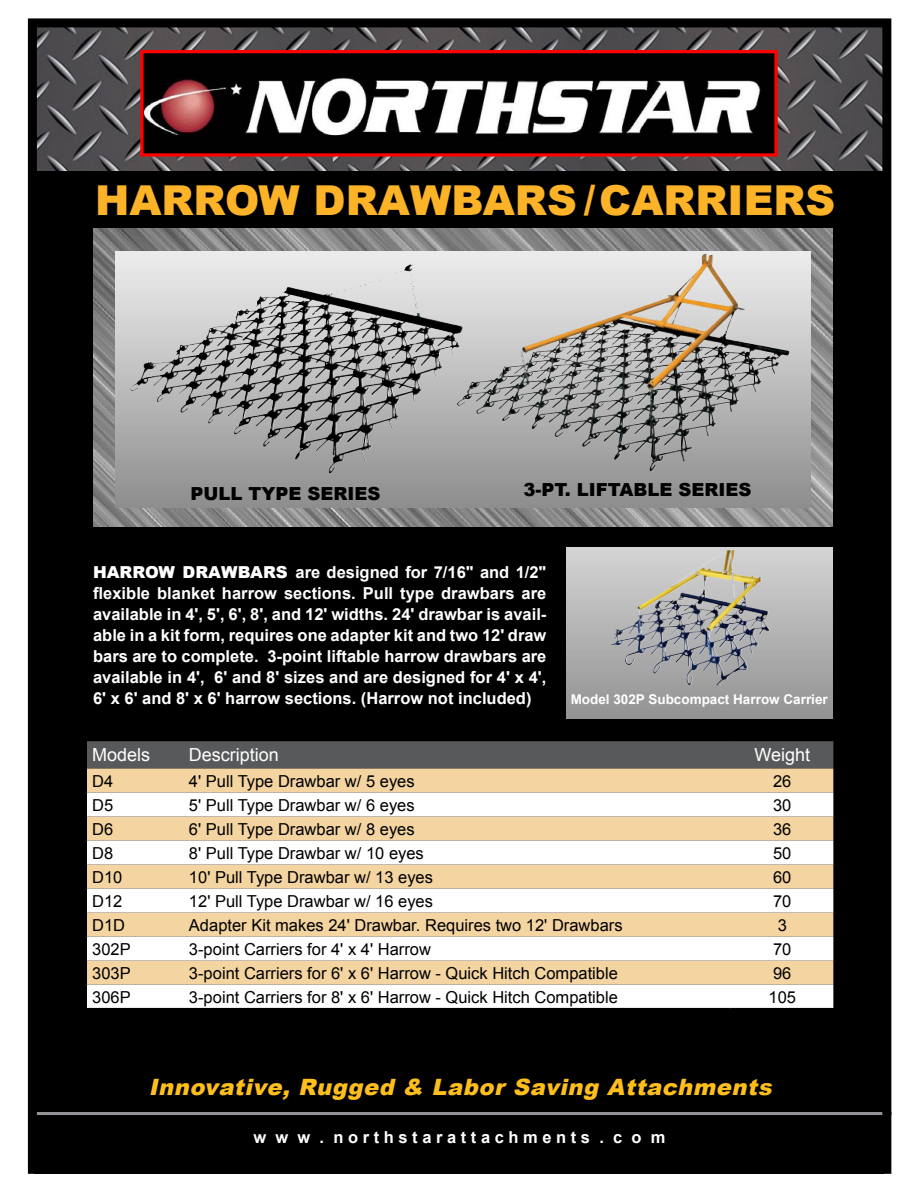
<style>
.page{position:relative;width:918px;height:1188px;background:#fff}
.page>*{position:absolute;margin:0;border:0;box-sizing:border-box;transform-origin:0 0}
.t1{font:900 41.25px "Arial";color:#fcb328}
.t2{font:italic 900 22.5px "Arial";color:#febe1c}
.t3{font:900 18px "Arial";color:#000}
.t4{font:18px "Arial";color:#fff}
.t5{font:16.5px "Arial";color:#000}
.t6{font:700 16.5px/21px "Arial";color:#fff;text-align:justify}
.t7{font:700 13.5px "Arial";color:#fff}
.s1{font-weight:900}
.s2{color:#000}
</style>
<div class="page">
<img style="left:38px;top:28px;width:843px;height:143px">
<div style="left:34px;top:171px;width:849px;height:1003px;background:#000"></div>
<img style="left:93px;top:229px;width:739px;height:297px">
<hr style="left:28px;top:1112px;width:864px;height:3px;background:#939598">
<img style="left:115px;top:251px;width:695px;height:257px">
<img style="left:144px;top:54px;width:630px;height:99px">
<div style="left:140px;top:50px;width:638px;height:107px;border:3px solid #f00"></div>
<div style="left:28px;top:18px;width:863px;height:1156px;border:9px solid #000"></div>
<svg style="left:87px;top:741px;width:746px;height:28px;background:#58595a"></svg>
<div style="left:87px;top:769px;width:746px;height:24px;background:#f4d4a1"></div>
<svg style="left:87px;top:793px;width:746px;height:215px;background:#f7e9d3"></svg>
<img style="left:260px;top:264px;width:154px;height:34px">
<img style="left:551px;top:255px;width:152px;height:83px">
<img style="left:566px;top:547px;width:266px;height:171px">
<img style="left:680px;top:550px;width:47px;height:32px">
<h1 class="t1" style="left:95px;top:170px;width:742px">HARROW DRAWBARS / CARRIERS</h1>
<p class="t3" style="left:191px;top:481px;width:191px">PULL TYPE SERIES</p>
<p class="t3" style="left:523px;top:477px;width:230px">3-PT. LIFTABLE SERIES</p>
<p class="t6" style="left:93px;top:563px;width:455px"><span class="s1">HARROW DRAWBARS</span> are designed for 7/16" and 1/2" flexible blanket harrow sections. Pull type drawbars are available in 4', 5', 6', 8', and 12' widths. 24' drawbar is avail&shy;able in a kit form, requires one adapter kit and two 12' draw bars are to complete. 3-point liftable harrow drawbars are available in 4', 6' and 8' sizes and are designed for 4' x 4', 6' x 6' and 8' x 6' harrow sections. (Harrow not included)<span class="s2">.</span></p>
<p class="t7" style="left:571px;top:691px;width:259px">Model 302P Subcompact Harrow Carrier</p>
<p class="t4" style="left:92px;top:743px;width:60px">Models</p>
<p class="t4" style="left:189px;top:743px;width:92px">Description</p>
<p class="t4" style="left:754px;top:743px;width:57px">Weight</p>
<p class="t5" style="left:92px;top:770px;width:23px">D4</p>
<p class="t5" style="left:189px;top:770px;width:227px">4' Pull Type Drawbar w/ 5 eyes</p>
<p class="t5" style="left:773px;top:770px;width:20px">26</p>
<p class="t5" style="left:92px;top:794px;width:23px">D5</p>
<p class="t5" style="left:189px;top:794px;width:227px">5' Pull Type Drawbar w/ 6 eyes</p>
<p class="t5" style="left:773px;top:794px;width:20px">30</p>
<p class="t5" style="left:92px;top:818px;width:23px">D6</p>
<p class="t5" style="left:189px;top:818px;width:227px">6' Pull Type Drawbar w/ 8 eyes</p>
<p class="t5" style="left:773px;top:818px;width:20px">36</p>
<p class="t5" style="left:92px;top:842px;width:23px">D8</p>
<p class="t5" style="left:189px;top:842px;width:236px">8' Pull Type Drawbar w/ 10 eyes</p>
<p class="t5" style="left:773px;top:842px;width:20px">50</p>
<p class="t5" style="left:92px;top:866px;width:32px">D10</p>
<p class="t5" style="left:189px;top:866px;width:246px">10' Pull Type Drawbar w/ 13 eyes</p>
<p class="t5" style="left:773px;top:866px;width:20px">60</p>
<p class="t5" style="left:92px;top:890px;width:32px">D12</p>
<p class="t5" style="left:189px;top:890px;width:246px">12' Pull Type Drawbar w/ 16 eyes</p>
<p class="t5" style="left:773px;top:890px;width:20px">70</p>
<p class="t5" style="left:92px;top:914px;width:34px">D1D</p>
<p class="t5" style="left:189px;top:914px;width:435px">Adapter Kit makes 24' Drawbar. Requires two 12' Drawbars</p>
<p class="t5" style="left:778px;top:914px;width:11px">3</p>
<p class="t5" style="left:92px;top:938px;width:40px">302P</p>
<p class="t5" style="left:189px;top:938px;width:243px">3-point Carriers for 4' x 4' Harrow</p>
<p class="t5" style="left:773px;top:938px;width:20px">70</p>
<p class="t5" style="left:92px;top:962px;width:40px">303P</p>
<p class="t5" style="left:189px;top:962px;width:430px">3-point Carriers for 6' x 6' Harrow - Quick Hitch Compatible</p>
<p class="t5" style="left:773px;top:962px;width:20px">96</p>
<p class="t5" style="left:92px;top:986px;width:40px">306P</p>
<p class="t5" style="left:189px;top:986px;width:430px">3-point Carriers for 8' x 6' Harrow - Quick Hitch Compatible</p>
<p class="t5" style="left:769px;top:986px;width:29px">105</p>
<h2 class="t2" style="left:149px;top:1071px;width:631px">Innovative, Rugged &amp; Labor Saving Attachments</h2>
<p class="t6" style="left:254px;top:1127px;width:413px">w w w . n o r t h s t a r a t t a c h m e n t s . c o m</p>
</div>
